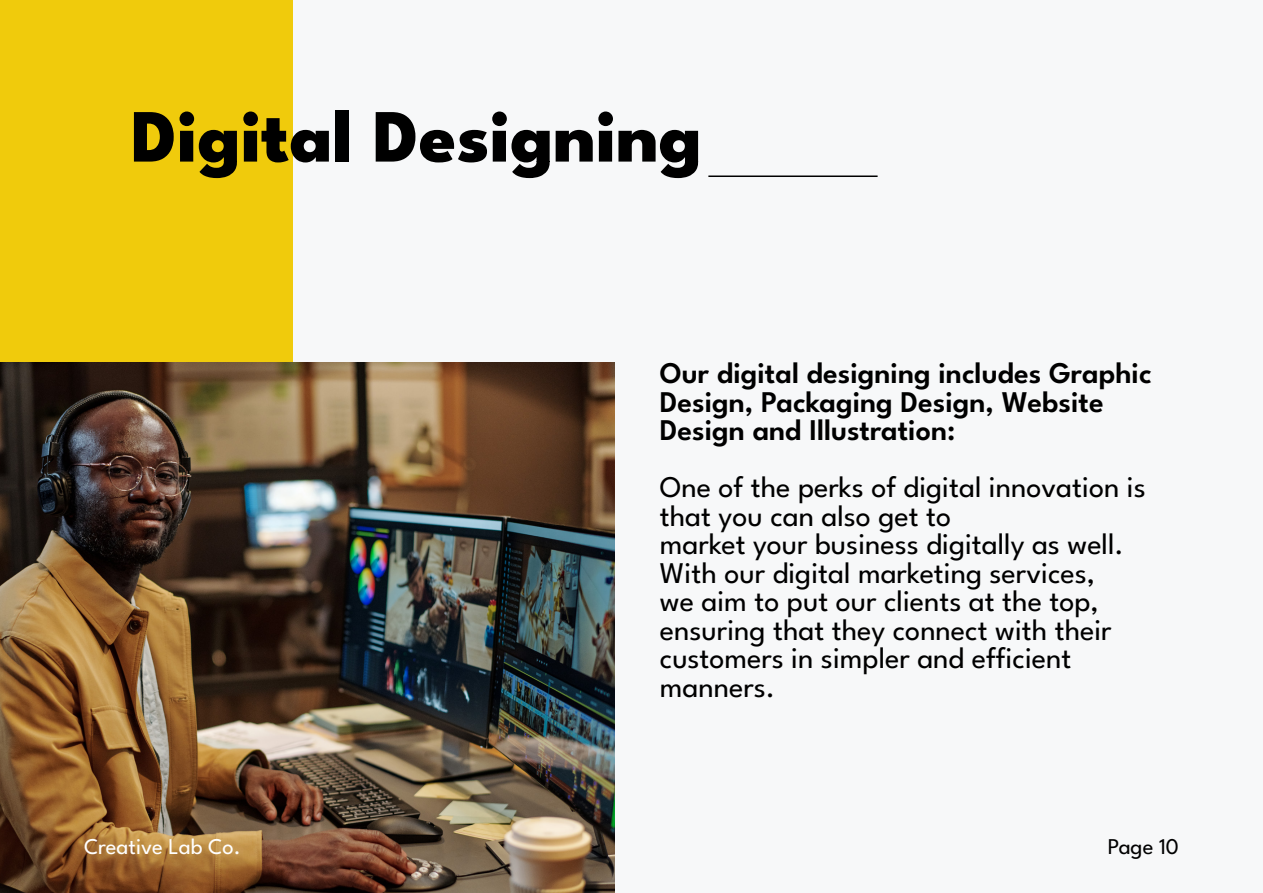
<style>
.page{position:relative;width:1263px;height:893px;background:#f7f8f9}
.page>*{position:absolute;margin:0;border:0;box-sizing:border-box;transform-origin:0 0}
.t1{font:800 75px "League Spartan";color:#000}
.t2{font:30px/28.5px "League Spartan";color:#000}
.t3{font:600 30px/28.5px "League Spartan";color:#000}
.t4{font:22.5px "League Spartan";color:#fff}
.t5{font:22.5px "League Spartan";color:#000}
</style>
<div class="page">
<img style="left:0;top:362px;width:614px;height:531px">
<div style="left:0;top:0;width:293px;height:362px;background:#f0cb0c"></div>
<hr style="left:708px;top:176px;width:169px;height:1px;background:#000">
<h1 class="t1" style="left:131px;top:76px;width:572px">Digital Designing</h1>
<p class="t3" style="left:660px;top:357px;width:493px">Our digital designing includes Graphic<br>Design, Packaging Design, Website<br>Design and Illustration:</p>
<p class="t2" style="left:660px;top:470px;width:487px">One of the perks of digital innovation is that you can also get to<br>market your business digitally as well.<br>With our digital marketing services,<br>we aim to put our clients at the top, ensuring that they connect with their customers in simpler and efficient manners.</p>
<p class="t4" style="left:84px;top:829px;width:158px">Creative Lab Co.</p>
<p class="t5" style="left:1108px;top:829px;width:73px">Page 10</p>
</div>
